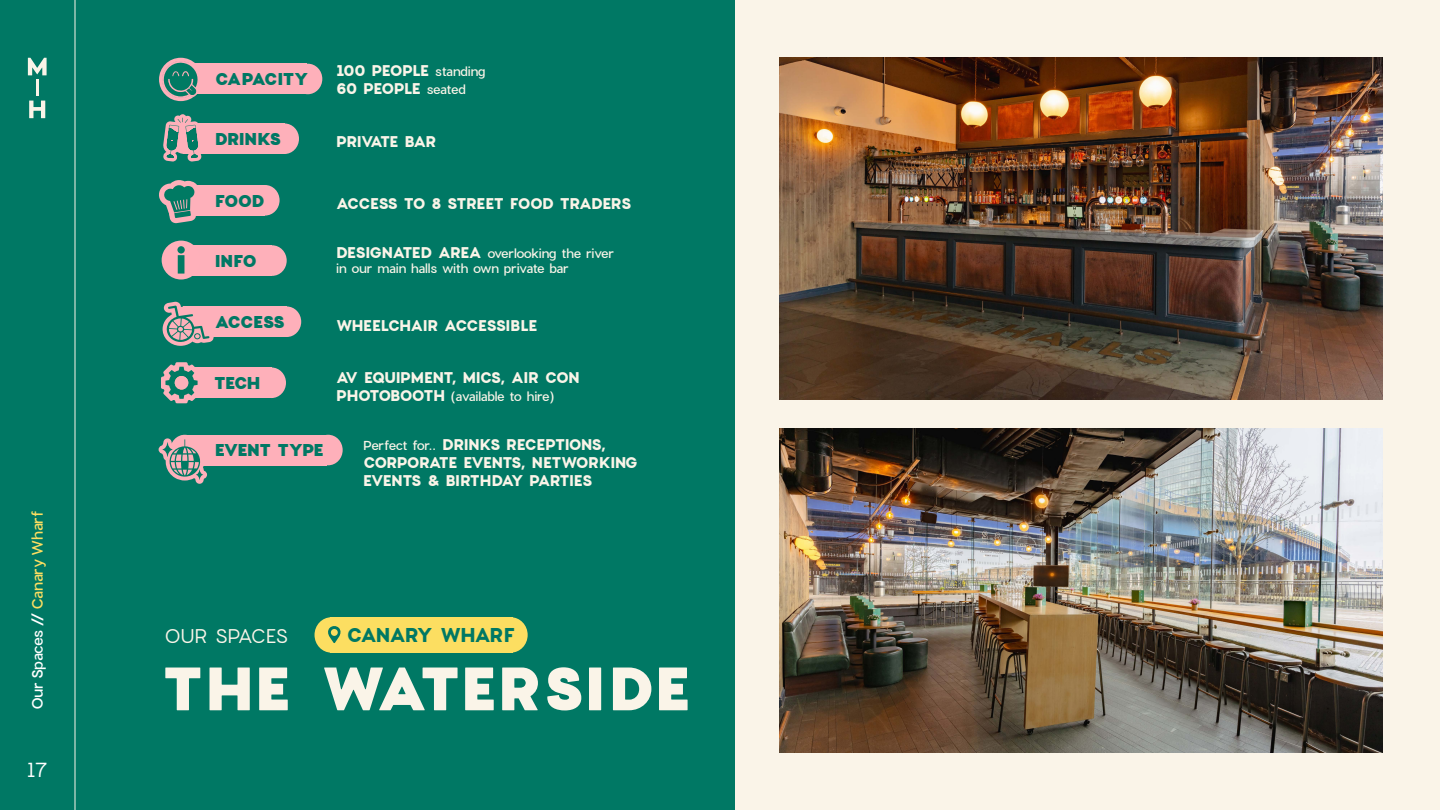
<style>
.page{position:relative;width:1440px;height:810px;background:#faf4e8}
.page>*{position:absolute;margin:0;border:0;box-sizing:border-box;transform-origin:0 0}
.t1{font:900 60px "Charlevoix Pro";letter-spacing:.01em;color:#faf4e8}
.t2{font:19.95px "Charlevoix Pro";color:#fff}
.t3{font:700 19.5px "Charlevoix Pro";letter-spacing:-.06em;color:#007864}
.t4{font:19.5px "Charlevoix Pro";letter-spacing:-.04em;color:#faf4e8}
.t5{font:900 16.8px "Charlevoix Pro";letter-spacing:-.05em;color:#007864}
.t6{font:900 16.8px "Charlevoix Pro";letter-spacing:-.015em;color:#007864}
.t7{font:700 15.15px/18.1px "Charlevoix Pro";letter-spacing:-.04em;color:#faf4e8}
.t8{font:500 15px "Charlevoix Pro";letter-spacing:-.025em;color:#fff}
.t9{font:500 12.75px/15.3px "Charlevoix Pro";letter-spacing:-.02em;color:#faf4e8}
.s1{color:#fcde61}
.s2{font-weight:500;font-size:12.75px}
.s3{font-weight:700;font-size:15.15px}
</style>
<div class="page">
<div style="left:65px;top:0;width:670px;height:810px;background:#007864"></div>
<div style="left:0;top:0;width:75px;height:810px;background:#007864"></div>
<svg style="left:28px;top:58px;width:19px;height:60px"></svg>
<div style="left:270px;top:123px;width:29px;height:31px;background:#feb0ba;border-radius:50%"></div>
<div style="left:184px;top:123px;width:101px;height:31px;background:#feb0ba"></div>
<svg style="left:163px;top:114px;width:39px;height:48px"></svg>
<div style="left:251px;top:185px;width:29px;height:31px;background:#feb0ba;border-radius:50%"></div>
<div style="left:187px;top:185px;width:78px;height:31px;background:#feb0ba"></div>
<svg style="left:159px;top:180px;width:38px;height:43px"></svg>
<div style="left:293px;top:64px;width:29px;height:30px;background:#feb0ba;border-radius:50%"></div>
<div style="left:184px;top:64px;width:123px;height:30px;background:#feb0ba"></div>
<svg style="left:159px;top:57px;width:43px;height:44px"></svg>
<div style="left:314px;top:435px;width:29px;height:30px;background:#feb0ba;border-radius:50%"></div>
<div style="left:184px;top:435px;width:143px;height:30px;background:#feb0ba"></div>
<svg style="left:159px;top:436px;width:48px;height:48px"></svg>
<div style="left:272px;top:306px;width:29px;height:31px;background:#feb0ba;border-radius:50%"></div>
<div style="left:184px;top:306px;width:103px;height:31px;background:#feb0ba"></div>
<svg style="left:162px;top:302px;width:52px;height:44px"></svg>
<img style="left:779px;top:428px;width:603px;height:324px">
<div style="left:258px;top:245px;width:29px;height:31px;background:#feb0ba;border-radius:50%"></div>
<div style="left:184px;top:245px;width:88px;height:31px;background:#feb0ba"></div>
<div style="left:162px;top:241px;width:39px;height:39px;background:#ffb0ba;border-radius:50%"></div>
<svg style="left:177px;top:246px;width:8px;height:28px"></svg>
<img style="left:779px;top:58px;width:603px;height:341px">
<div style="left:257px;top:367px;width:29px;height:31px;background:#feb0ba;border-radius:50%"></div>
<div style="left:183px;top:367px;width:88px;height:31px;background:#feb0ba"></div>
<svg style="left:161px;top:362px;width:37px;height:41px"></svg>
<div style="left:315px;top:617px;width:33px;height:36px;background:#fcde61;border-radius:50%"></div>
<div style="left:494px;top:617px;width:34px;height:36px;background:#fcde61;border-radius:50%"></div>
<div style="left:330px;top:617px;width:182px;height:36px;background:#fcde61"></div>
<svg style="left:328px;top:626px;width:13px;height:17px"></svg>
<p class="t8" style="left:28px;top:710px;width:201px;rotate:-90deg">Our Spaces // <span class="s1">Canary Wharf</span></p>
<h2 class="t2" style="left:27px;top:758px;width:23px">17</h2>
<p class="t6" style="left:215px;top:67px;width:95px">CAPACITY</p>
<p class="t7" style="left:336px;top:62px;width:151px">100 PEOPLE <span class="s2">standing<br></span>60 PEOPLE <span class="s2">seated</span></p>
<p class="t5" style="left:215px;top:127px;width:68px">DRINKS</p>
<p class="t7" style="left:336px;top:132px;width:102px">PRIVATE BAR</p>
<p class="t5" style="left:215px;top:189px;width:51px">FOOD</p>
<p class="t5" style="left:215px;top:249px;width:43px">INFO</p>
<p class="t5" style="left:215px;top:310px;width:71px">ACCESS</p>
<p class="t7" style="left:336px;top:195px;width:297px">ACCESS TO 8 STREET FOOD TRADERS</p>
<p class="t9" style="left:336px;top:246px;width:279px"><span class="s3">DESIGNATED AREA</span> overlooking the river in our main halls with own private bar</p>
<p class="t7" style="left:336px;top:316px;width:203px">WHEELCHAIR ACCESSIBLE</p>
<p class="t5" style="left:214px;top:371px;width:48px">TECH</p>
<p class="t5" style="left:215px;top:438px;width:110px">EVENT TYPE</p>
<p class="t7" style="left:336px;top:369px;width:245px">AV EQUIPMENT, MICS, AIR CON</p>
<p class="t9" style="left:336px;top:389px;width:219px"><span class="s3">PHOTOBOOTH</span> (available to hire)</p>
<p class="t7" style="left:363px;top:435px;width:276px"><span class="s2">Perfect for..</span> DRINKS RECEPTIONS,<br>CORPORATE EVENTS, NETWORKING<br>EVENTS &amp; BIRTHDAY PARTIES</p>
<p class="t4" style="left:164px;top:623px;width:126px">OUR SPACES</p>
<p class="t3" style="left:346px;top:622px;width:170px">CANARY WHARF</p>
<h1 class="t1" style="left:162px;top:647px;width:531px">THE WATERSIDE</h1>
</div>
